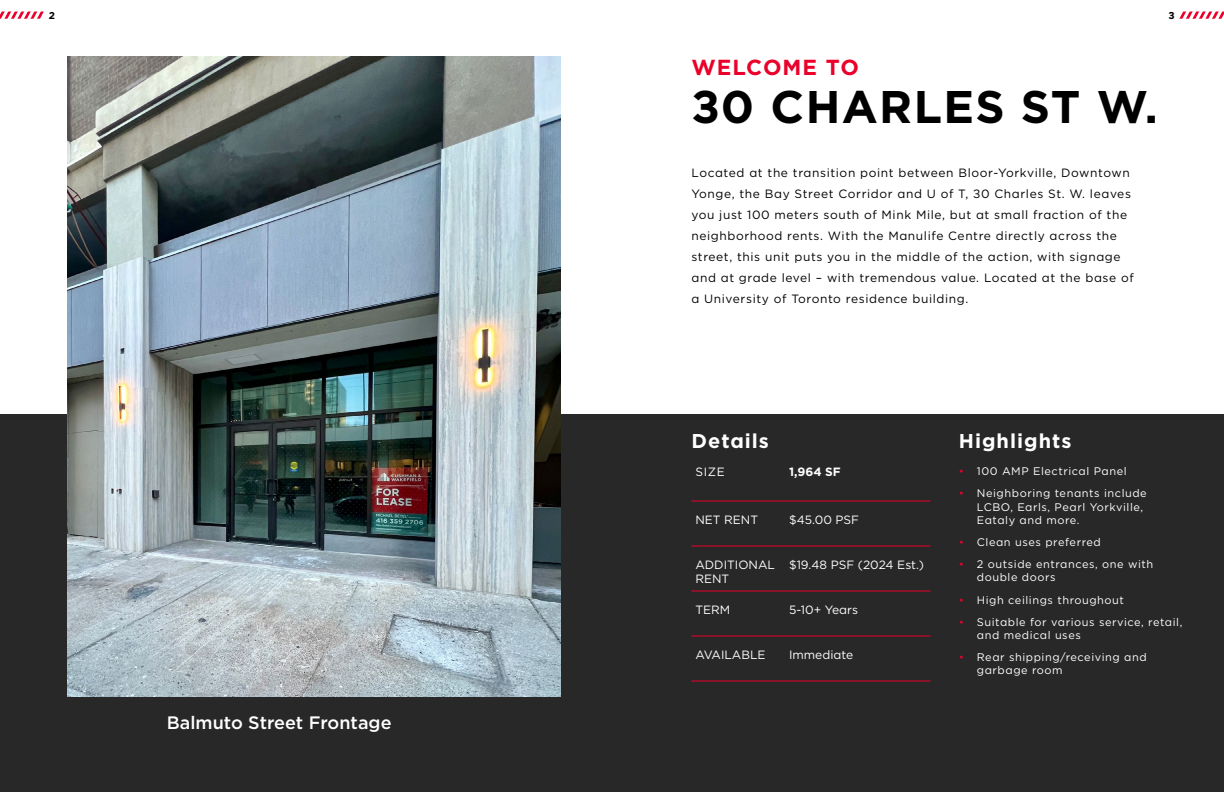
<style>
.page{position:relative;width:1224px;height:792px;background:#fff}
.page>*{position:absolute;margin:0;border:0;box-sizing:border-box;transform-origin:0 0}
.t1{font:700 45.7px "Gotham";letter-spacing:.03em;color:#000}
.t2{font:700 21.8px "Gotham";letter-spacing:.05em;color:#ea002a}
.t3{font:700 20px "Gotham";letter-spacing:.05em;color:#fff}
.t4{font:500 18px "Gotham";color:#fff}
.t5{font:12px/21px "Gotham";letter-spacing:.05em;color:#000}
.t6{font:12px/14.4px "Gotham";color:#fff}
.t7{font:700 12px "Gotham";color:#fff}
.t8{font:11px/13.2px "Gotham";letter-spacing:.05em;color:#fff}
.t9{font:700 10px "Gotham";color:#000}
.s1{color:#e8002a}
</style>
<div class="page">
<svg style="left:0;top:12px;width:44px;height:7px"></svg>
<svg style="left:1179px;top:12px;width:45px;height:7px"></svg>
<div style="left:0;top:414px;width:1224px;height:378px;background:#292829"></div>
<img style="left:68px;top:56px;width:493px;height:641px">
<hr style="left:691px;top:501px;width:94px;height:1px;background:#ea002a">
<hr style="left:785px;top:501px;width:145px;height:1px;background:#ea002a">
<hr style="left:691px;top:546px;width:94px;height:1px;background:#ea002a">
<hr style="left:785px;top:546px;width:145px;height:1px;background:#ea002a">
<hr style="left:691px;top:591px;width:94px;height:1px;background:#ea002a">
<hr style="left:785px;top:591px;width:145px;height:1px;background:#ea002a">
<hr style="left:691px;top:636px;width:94px;height:1px;background:#ea002a">
<hr style="left:785px;top:636px;width:145px;height:1px;background:#ea002a">
<hr style="left:691px;top:681px;width:94px;height:1px;background:#ea002a">
<hr style="left:785px;top:681px;width:145px;height:1px;background:#ea002a">
<p class="t9" style="left:49px;top:9px;width:8px">2</p>
<p class="t9" style="left:1169px;top:9px;width:8px">3</p>
<h2 class="t2" style="left:691px;top:53px;width:169px">WELCOME TO</h2>
<h1 class="t1" style="left:691px;top:77px;width:468px">30 CHARLES ST W.</h1>
<p class="t5" style="left:691px;top:162px;width:444px">Located at the transition point between Bloor-Yorkville, Downtown Yonge, the Bay Street Corridor and U of T, 30 Charles St. W. leaves you just 100 meters south of Mink Mile, but at small fraction of the neighborhood rents. With the Manulife Centre directly across the street, this unit puts you in the middle of the action, with signage and at grade level – with tremendous value. Located at the base of a University of Toronto residence building.</p>
<h3 class="t4" style="left:167px;top:711px;width:226px">Balmuto Street Frontage</h3>
<h3 class="t3" style="left:691px;top:428px;width:79px">Details</h3>
<h3 class="t3" style="left:959px;top:428px;width:114px">Highlights</h3>
<p class="t8" style="left:959px;top:465px;width:169px"><span class="s1">•</span> 100 AMP Electrical Panel</p>
<p class="t8" style="left:977px;top:487px;width:171px;text-indent:-18px"><span class="s1">•</span> Neighboring tenants include<br>LCBO, Earls, Pearl Yorkville,<br>Eataly and more.</p>
<p class="t8" style="left:959px;top:535px;width:143px"><span class="s1">•</span> Clean uses preferred</p>
<p class="t8" style="left:977px;top:558px;width:178px;text-indent:-18px"><span class="s1">•</span> 2 outside entrances, one with double doors</p>
<p class="t8" style="left:959px;top:593px;width:167px"><span class="s1">•</span> High ceilings throughout</p>
<p class="t8" style="left:977px;top:615px;width:207px;text-indent:-18px"><span class="s1">•</span> Suitable for various service, retail, and medical uses</p>
<p class="t8" style="left:977px;top:651px;width:171px;text-indent:-18px"><span class="s1">•</span> Rear shipping/receiving and garbage room</p>
<p class="t6" style="left:695px;top:464px;width:31px">SIZE</p>
<p class="t7" style="left:789px;top:464px;width:53px">1,964 SF</p>
<p class="t6" style="left:695px;top:512px;width:64px">NET RENT</p>
<p class="t6" style="left:789px;top:512px;width:72px">$45.00 PSF</p>
<p class="t6" style="left:695px;top:557px;width:81px">ADDITIONAL<br>RENT</p>
<p class="t6" style="left:789px;top:557px;width:137px">$19.48 PSF (2024 Est.)</p>
<p class="t6" style="left:695px;top:602px;width:36px">TERM</p>
<p class="t6" style="left:789px;top:602px;width:71px">5-10+ Years</p>
<p class="t6" style="left:695px;top:647px;width:71px">AVAILABLE</p>
<p class="t6" style="left:789px;top:647px;width:66px">Immediate</p>
</div>
